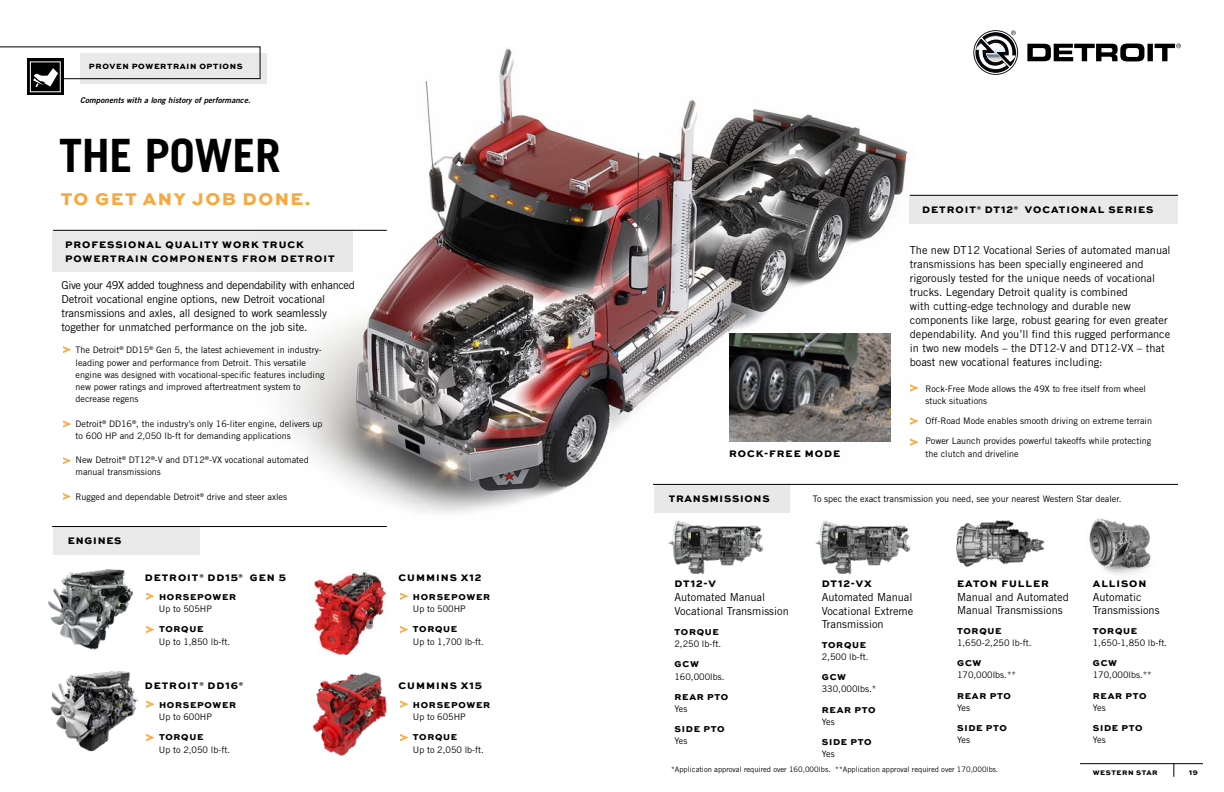
<style>
.page{position:relative;width:1224px;height:792px;background:#fff}
.page>*{position:absolute;margin:0;border:0;box-sizing:border-box;transform-origin:0 0}
.t1{font:700 46px "Trade Gothic";letter-spacing:-.01em;color:#000}
.t2{font:800 18px "Sweet Sans Pro";letter-spacing:.08em;color:#faa83d}
.t3{font:11px/14px "Trade Gothic";color:#000}
.t4{font:800 10px/14px "Sweet Sans Pro";letter-spacing:.1em;color:#000}
.t5{font:800 10px "Sweet Sans Pro";letter-spacing:.08em;color:#000}
.t6{font:9px/12.2px "Trade Gothic";color:#000}
.t7{font:800 9px "Sweet Sans Pro";letter-spacing:.08em;color:#000}
.t8{font:italic 8px "Trade Gothic Bold Two";letter-spacing:.01em;color:#000}
.t9{font:800 8px "Sweet Sans Pro";letter-spacing:.08em;color:#000}
.t10{font:7.5px "Trade Gothic";color:#000}
.t11{font:800 7px "Sweet Sans Pro";letter-spacing:.075em;color:#000}
</style>
<div class="page">
<img style="left:312px;top:672px;width:75px;height:84px">
<img style="left:312px;top:572px;width:75px;height:82px">
<img style="left:956px;top:520px;width:89px;height:47px">
<img style="left:1089px;top:518px;width:62px;height:57px">
<img style="left:257px;top:48px;width:660px;height:465px">
<div style="left:80px;top:54px;width:186px;height:30px;background:#e7e8e7"></div>
<svg style="left:63px;top:346px;width:8px;height:7px"></svg>
<svg style="left:63px;top:421px;width:8px;height:6px"></svg>
<svg style="left:63px;top:458px;width:8px;height:6px"></svg>
<img style="left:50px;top:670px;width:88px;height:82px">
<img style="left:48px;top:569px;width:85px;height:81px">
<svg style="left:147px;top:593px;width:7px;height:7px"></svg>
<svg style="left:147px;top:626px;width:7px;height:7px"></svg>
<svg style="left:147px;top:701px;width:7px;height:7px"></svg>
<svg style="left:147px;top:734px;width:7px;height:7px"></svg>
<svg style="left:401px;top:593px;width:7px;height:7px"></svg>
<svg style="left:401px;top:626px;width:7px;height:7px"></svg>
<svg style="left:401px;top:701px;width:7px;height:7px"></svg>
<svg style="left:401px;top:734px;width:7px;height:7px"></svg>
<svg style="left:27px;top:87px;width:37px;height:8px"></svg>
<svg style="left:0;top:46px;width:261px;height:41px"></svg>
<svg style="left:1027px;top:44px;width:154px;height:17px"></svg>
<div style="left:974px;top:31px;width:44px;height:43px;border:1px solid #231f20;border-radius:50%"></div>
<svg style="left:975px;top:31px;width:41px;height:42px"></svg>
<hr style="left:1080px;top:763px;width:123px;height:1px;background:#000">
<svg style="left:1173px;top:764px;width:1px;height:13px"></svg>
<div style="left:910px;top:196px;width:268px;height:28px;background:#e8e9e8"></div>
<div style="left:53px;top:231px;width:300px;height:40px;background:#e8e9e8"></div>
<hr style="left:910px;top:195px;width:268px;height:1px;background:#000">
<hr style="left:53px;top:230px;width:334px;height:1px;background:#000">
<svg style="left:911px;top:385px;width:7px;height:6px"></svg>
<svg style="left:911px;top:418px;width:7px;height:6px"></svg>
<svg style="left:911px;top:439px;width:7px;height:6px"></svg>
<img style="left:729px;top:334px;width:161px;height:108px">
<div style="left:53px;top:526px;width:147px;height:28px;background:#e8e9e8"></div>
<hr style="left:52px;top:526px;width:335px;height:1px;background:#000">
<div style="left:654px;top:484px;width:135px;height:28px;background:#e7e8e7"></div>
<hr style="left:653px;top:484px;width:525px;height:1px;background:#000">
<svg style="left:63px;top:493px;width:7px;height:7px"></svg>
<img style="left:663px;top:512px;width:105px;height:63px">
<img style="left:809px;top:492px;width:105px;height:83px">
<p class="t9" style="left:89px;top:60px;width:155px">PROVEN POWERTRAIN OPTIONS</p>
<p class="t8" style="left:80px;top:95px;width:172px">Components with a long history of performance.</p>
<h1 class="t1" style="left:59px;top:128px;width:223px">THE POWER</h1>
<h2 class="t2" style="left:61px;top:185px;width:251px">TO GET ANY JOB DONE.</h2>
<p class="t4" style="left:922px;top:202px;width:233px">DETROIT<sup>®</sup> DT12<sup>®</sup> VOCATIONAL SERIES</p>
<p class="t4" style="left:65px;top:237px;width:271px">PROFESSIONAL QUALITY WORK TRUCK<br>POWERTRAIN COMPONENTS FROM DETROIT</p>
<p class="t3" style="left:910px;top:243px;width:262px">The new DT12 Vocational Series of automated manual transmissions has been specially engineered and rigorously tested for the unique needs of vocational trucks. Legendary Detroit quality is combined<br>with cutting-edge technology and durable new components like large, robust gearing for even greater dependability. And you’ll find this rugged performance in two new models – the DT12-V and DT12-VX – that boast new vocational features including:</p>
<p class="t6" style="left:925px;top:382px;width:222px">Rock-Free Mode allows the 49X to free itself from wheel stuck situations</p>
<p class="t6" style="left:925px;top:415px;width:228px">Off-Road Mode enables smooth driving on extreme terrain</p>
<p class="t6" style="left:925px;top:435px;width:227px">Power Launch provides powerful takeoffs while protecting the clutch and driveline</p>
<p class="t3" style="left:61px;top:278px;width:295px">Give your 49X added toughness and dependability with enhanced Detroit vocational engine options, new Detroit vocational transmissions and axles, all designed to work seamlessly together for unmatched performance on the job site.</p>
<p class="t6" style="left:76px;top:344px;width:251px">The Detroit<sup>®</sup> DD15<sup>®</sup> Gen 5, the latest achievement in industry&shy;leading power and performance from Detroit. This versatile engine was designed with vocational-specific features including new power ratings and improved aftertreatment system to decrease regens</p>
<p class="t6" style="left:76px;top:417px;width:248px">Detroit<sup>®</sup> DD16<sup>®</sup>, the industry’s only 16-liter engine, delivers up to 600 HP and 2,050 lb-ft for demanding applications</p>
<p class="t6" style="left:76px;top:454px;width:235px">New Detroit<sup>®</sup> DT12<sup>®</sup>-V and DT12<sup>®</sup>-VX vocational automated manual transmissions</p>
<p class="t6" style="left:76px;top:490px;width:213px">Rugged and dependable Detroit<sup>®</sup> drive and steer axles</p>
<p class="t4" style="left:729px;top:446px;width:113px">ROCK-FREE MODE</p>
<p class="t5" style="left:669px;top:491px;width:102px">TRANSMISSIONS</p>
<p class="t6" style="left:813px;top:493px;width:310px">To spec the exact transmission you need, see your nearest Western Star dealer.</p>
<p class="t5" style="left:68px;top:533px;width:55px">ENGINES</p>
<p class="t4" style="left:145px;top:570px;width:143px">DETROIT<sup>®</sup> DD15<sup>®</sup> GEN 5</p>
<p class="t7" style="left:159px;top:590px;width:79px">HORSEPOWER</p>
<p class="t6" style="left:159px;top:603px;width:54px">Up to 505HP</p>
<p class="t7" style="left:159px;top:622px;width:46px">TORQUE</p>
<p class="t6" style="left:159px;top:635px;width:73px">Up to 1,850 lb-ft.</p>
<p class="t4" style="left:145px;top:678px;width:100px">DETROIT<sup>®</sup> DD16<sup>®</sup></p>
<p class="t7" style="left:159px;top:698px;width:79px">HORSEPOWER</p>
<p class="t6" style="left:159px;top:711px;width:54px">Up to 600HP</p>
<p class="t7" style="left:159px;top:730px;width:46px">TORQUE</p>
<p class="t6" style="left:159px;top:743px;width:73px">Up to 2,050 lb-ft.</p>
<p class="t4" style="left:399px;top:570px;width:84px">CUMMINS X12</p>
<p class="t7" style="left:413px;top:590px;width:79px">HORSEPOWER</p>
<p class="t6" style="left:413px;top:603px;width:54px">Up to 500HP</p>
<p class="t7" style="left:413px;top:622px;width:46px">TORQUE</p>
<p class="t6" style="left:413px;top:635px;width:73px">Up to 1,700 lb-ft.</p>
<p class="t4" style="left:399px;top:678px;width:85px">CUMMINS X15</p>
<p class="t7" style="left:413px;top:698px;width:79px">HORSEPOWER</p>
<p class="t6" style="left:413px;top:711px;width:54px">Up to 605HP</p>
<p class="t7" style="left:413px;top:730px;width:46px">TORQUE</p>
<p class="t6" style="left:413px;top:743px;width:73px">Up to 2,050 lb-ft.</p>
<p class="t4" style="left:675px;top:576px;width:43px">DT12-V</p>
<p class="t3" style="left:674px;top:590px;width:116px">Automated Manual<br>Vocational Transmission</p>
<p class="t7" style="left:675px;top:625px;width:46px">TORQUE</p>
<p class="t6" style="left:674px;top:638px;width:48px">2,250 lb-ft.</p>
<p class="t7" style="left:675px;top:657px;width:26px">GCW</p>
<p class="t6" style="left:674px;top:670px;width:51px">160,000lbs.</p>
<p class="t7" style="left:675px;top:690px;width:55px">REAR PTO</p>
<p class="t6" style="left:674px;top:703px;width:15px">Yes</p>
<p class="t7" style="left:675px;top:722px;width:51px">SIDE PTO</p>
<p class="t6" style="left:674px;top:735px;width:15px">Yes</p>
<p class="t4" style="left:822px;top:576px;width:52px">DT12-VX</p>
<p class="t3" style="left:822px;top:590px;width:93px">Automated Manual<br>Vocational Extreme</p>
<p class="t3" style="left:822px;top:617px;width:63px">Transmission</p>
<p class="t7" style="left:822px;top:638px;width:46px">TORQUE</p>
<p class="t6" style="left:822px;top:651px;width:48px">2,500 lb-ft.</p>
<p class="t7" style="left:822px;top:670px;width:26px">GCW</p>
<p class="t6" style="left:822px;top:683px;width:56px">330,000lbs.*</p>
<p class="t7" style="left:822px;top:702px;width:55px">REAR PTO</p>
<p class="t6" style="left:822px;top:715px;width:15px">Yes</p>
<p class="t7" style="left:822px;top:735px;width:51px">SIDE PTO</p>
<p class="t6" style="left:822px;top:748px;width:15px">Yes</p>
<p class="t4" style="left:957px;top:576px;width:93px">EATON FULLER</p>
<p class="t3" style="left:957px;top:591px;width:113px;line-height:12.2px">Manual and Automated<br>Manual Transmissions</p>
<p class="t7" style="left:957px;top:624px;width:46px">TORQUE</p>
<p class="t6" style="left:957px;top:637px;width:76px">1,650-2,250 lb-ft.</p>
<p class="t7" style="left:957px;top:656px;width:26px">GCW</p>
<p class="t6" style="left:957px;top:669px;width:60px">170,000lbs.**</p>
<p class="t7" style="left:957px;top:688px;width:55px">REAR PTO</p>
<p class="t6" style="left:957px;top:701px;width:15px">Yes</p>
<p class="t7" style="left:957px;top:721px;width:51px">SIDE PTO</p>
<p class="t6" style="left:957px;top:734px;width:15px">Yes</p>
<p class="t10" style="left:671px;top:764px;width:329px">*Application approval required over 160,000lbs. **Application approval required over 170,000lbs.</p>
<p class="t4" style="left:1093px;top:576px;width:55px">ALLISON</p>
<p class="t3" style="left:1093px;top:591px;width:68px;line-height:12.2px">Automatic<br>Transmissions</p>
<p class="t7" style="left:1093px;top:624px;width:46px">TORQUE</p>
<p class="t6" style="left:1093px;top:637px;width:76px">1,650-1,850 lb-ft.</p>
<p class="t7" style="left:1093px;top:656px;width:26px">GCW</p>
<p class="t6" style="left:1093px;top:669px;width:60px">170,000lbs.**</p>
<p class="t7" style="left:1093px;top:688px;width:55px">REAR PTO</p>
<p class="t6" style="left:1093px;top:701px;width:15px">Yes</p>
<p class="t7" style="left:1093px;top:721px;width:51px">SIDE PTO</p>
<p class="t6" style="left:1093px;top:734px;width:15px">Yes</p>
<p class="t11" style="left:1093px;top:768px;width:66px">WESTERN STAR</p>
<p class="t11" style="left:1189px;top:768px;width:10px">19</p>
</div>
